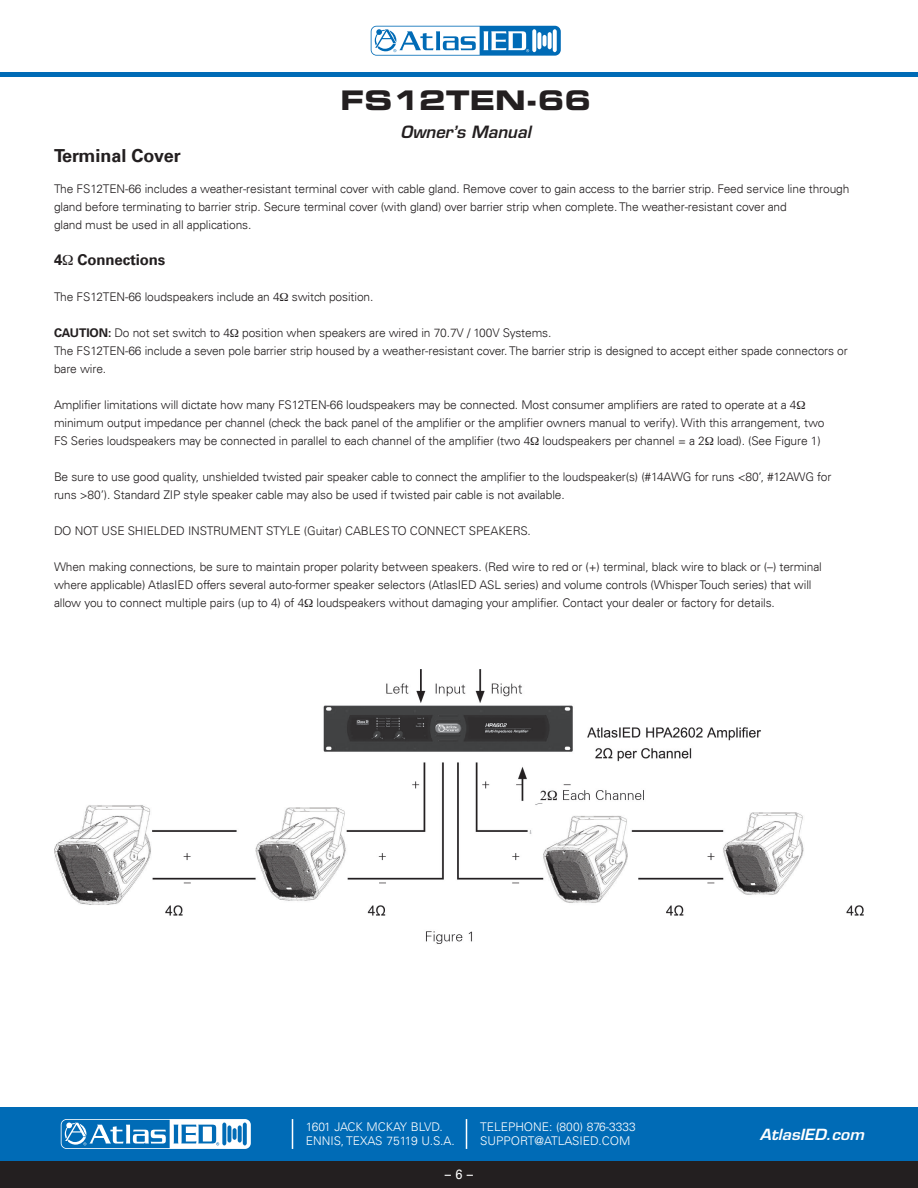
<style>
.page{position:relative;width:918px;height:1188px;background:#fff}
.page>*{position:absolute;margin:0;border:0;box-sizing:border-box;transform-origin:0 0}
.t1{font:27px "Eurostile LT Std Bold Ex 2";color:#231f20}
.Subhead-12pt_Bold{font:700 18px "Univers LT";color:#231f20}
.t2{font:italic 600 16.5px "Eurostile LT Std";color:#231f20}
.t3{font:italic 600 15px "Eurostile LT Std";color:#fff;scale:1.05 1}
.t4{font:700 15px "Univers LT";letter-spacing:-.01em;color:#231f20}
.t5{font:13.5px "Univers LT";color:#fff;scale:.94 1}
.t6{font:300 12px "Univers LT";letter-spacing:-.01em;color:#231f20}
.t7{font:300 12px/13.5px "Univers LT";color:#fff}
.s1{font-weight:700}
</style>
<div class="page">
<hr style="left:0;top:73px;width:918px;height:4px;background:#006bb6">
<svg style="left:371px;top:26px;width:190px;height:30px"></svg>
<svg style="left:532px;top:29px;width:4px;height:23px"></svg>
<svg style="left:553px;top:29px;width:4px;height:23px"></svg>
<svg style="left:537px;top:32px;width:4px;height:17px"></svg>
<svg style="left:548px;top:32px;width:4px;height:17px"></svg>
<svg style="left:543px;top:35px;width:4px;height:12px"></svg>
<svg style="left:372px;top:27px;width:157px;height:28px"></svg>
<div style="left:0;top:1107px;width:918px;height:54px;background:#006bb6"></div>
<hr style="left:292px;top:1119px;width:1px;height:30px;background:#fff">
<hr style="left:466px;top:1119px;width:1px;height:30px;background:#fff">
<svg style="left:61px;top:1119px;width:190px;height:30px"></svg>
<div style="left:0;top:1161px;width:918px;height:27px;background:#231f20"></div>
<img style="left:54px;top:670px;width:810px;height:274px">
<h1 class="t1" style="left:340px;top:81px;width:252px">FS12TEN-66</h1>
<h3 class="t2" style="left:401px;top:122px;width:132px">Owner’s Manual</h3>
<p class="Subhead-12pt_Bold" style="left:54px;top:145px;width:128px">Terminal Cover</p>
<p class="t6" style="left:54px;top:182px;width:797px">The FS12TEN-66 includes a weather-resistant terminal cover with cable gland. Remove cover to gain access to the barrier strip. Feed service line through</p>
<p class="t6" style="left:54px;top:200px;width:734px">gland before terminating to barrier strip. Secure terminal cover (with gland) over barrier strip when complete. The weather-resistant cover and</p>
<p class="t6" style="left:54px;top:218px;width:199px">gland must be used in all applications.</p>
<p class="t4" style="left:54px;top:251px;width:113px">4 Connections</p>
<p class="t6" style="left:54px;top:290px;width:321px">The FS12TEN-66 loudspeakers include an 4 switch position.</p>
<p class="t6" style="left:54px;top:326px;width:499px"><span class="s1">CAUTION:</span> Do not set switch to 4 position when speakers are wired in 70.7V / 100V Systems.</p>
<p class="t6" style="left:54px;top:344px;width:795px">The FS12TEN-66 include a seven pole barrier strip housed by a weather-resistant cover. The barrier strip is designed to accept either spade connectors or</p>
<p class="t6" style="left:54px;top:362px;width:54px">bare wire.</p>
<p class="t6" style="left:54px;top:398px;width:744px">Amplifier limitations will dictate how many FS12TEN-66 loudspeakers may be connected. Most consumer amplifiers are rated to operate at a 4</p>
<p class="t6" style="left:54px;top:416px;width:772px">minimum output impedance per channel (check the back panel of the amplifier or the amplifier owners manual to verify). With this arrangement, two</p>
<p class="t6" style="left:54px;top:434px;width:768px">FS Series loudspeakers may be connected in parallel to each channel of the amplifier (two 4 loudspeakers per channel = a 2 load). (See Figure 1)</p>
<p class="t6" style="left:54px;top:470px;width:779px">Be sure to use good quality, unshielded twisted pair speaker cable to connect the amplifier to the loudspeaker(s) (#14AWG for runs &lt;80’, #12AWG for</p>
<p class="t6" style="left:54px;top:488px;width:512px">runs &gt;80’). Standard ZIP style speaker cable may also be used if twisted pair cable is not available.</p>
<p class="t6" style="left:54px;top:524px;width:478px">DO NOT USE SHIELDED INSTRUMENT STYLE (Guitar) CABLES TO CONNECT SPEAKERS.</p>
<p class="t6" style="left:54px;top:560px;width:769px">When making connections, be sure to maintain proper polarity between speakers. (Red wire to red or (+) terminal, black wire to black or (–) terminal</p>
<p class="t6" style="left:54px;top:578px;width:759px">where applicable) AtlasIED offers several auto-former speaker selectors (AtlasIED ASL series) and volume controls (Whisper Touch series) that will</p>
<p class="t6" style="left:54px;top:596px;width:722px">allow you to connect multiple pairs (up to 4) of 4 loudspeakers without damaging your amplifier. Contact your dealer or factory for details.</p>
<p class="t7" style="left:306px;top:1120px;width:151px">1601 JACK MCKAY BLVD.<br>ENNIS, TEXAS 75119 U.S.A.</p>
<p class="t5" style="left:445px;top:1167px;width:31px">– 6 –</p>
<p class="t7" style="left:480px;top:1120px;width:157px">TELEPHONE: (800) 876-3333<br>SUPPORT@ATLASIED.COM</p>
<p class="t3" style="left:760px;top:1125px;width:101px">AtlasIED.com</p>
</div>
